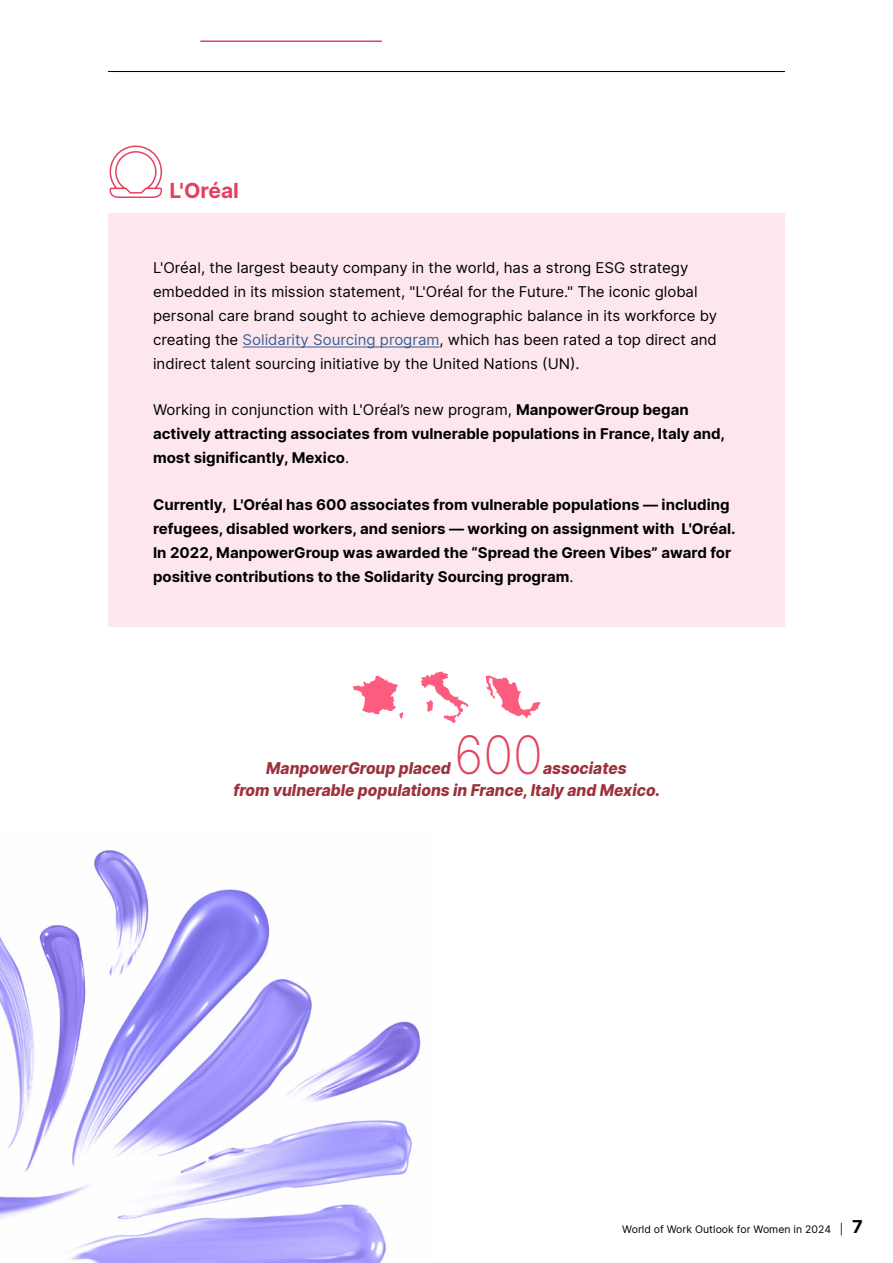
<style>
.page{position:relative;width:893px;height:1263px;background:#fff}
.page>*{position:absolute;margin:0;border:0;box-sizing:border-box;transform-origin:0 0}
.t1{font:200 52.5px "Inter";color:#e4415f;scale:.94 1}
.t2{font:700 21px "Inter";color:#e4415f}
.t3{font:italic 800 16.5px/22.5px "Inter";color:#9d323d;scale:.94 1}
.t4{font:700 15px/24px "Inter";color:#000}
.t5{font:15px/24px "Inter";color:#000}
.t6{font:10.5px "Inter";color:#000}
.s1{color:#386097}
.s2{font-weight:400}
.s3{font-weight:700;font-size:18px}
</style>
<div class="page">
<hr style="left:108px;top:71px;width:676px;height:1px;background:#000">
<hr style="left:200px;top:40px;width:182px;height:2px;background:#e4415f">
<img style="left:0;top:850px;width:421px;height:413px">
<div style="left:108px;top:213px;width:676px;height:414px;background:#fee7ec"></div>
<hr style="left:242px;top:346px;width:197px;height:2px;background:#386097">
<svg style="left:485px;top:676px;width:55px;height:43px"></svg>
<svg style="left:420px;top:671px;width:48px;height:52px"></svg>
<svg style="left:352px;top:676px;width:51px;height:43px"></svg>
<svg style="left:109px;top:145px;width:54px;height:53px"></svg>
<h2 class="t2" style="left:170px;top:175px;width:71px">L'Oréal</h2>
<p class="t5" style="left:153px;top:255px;width:565px">L'Oréal, the largest beauty company in the world, has a strong ESG strategy embedded in its mission statement, "L'Oréal for the Future." The iconic global personal care brand sought to achieve demographic balance in its workforce by creating the <span class="s1">Solidarity Sourcing program</span>, which has been rated a top direct and indirect talent sourcing initiative by the United Nations (UN).</p>
<p class="t4" style="left:153px;top:397px;width:573px"><span class="s2">Working in conjunction with L'Oréal’s new program,</span> ManpowerGroup began actively attracting associates from vulnerable populations in France, Italy and, most significantly, Mexico<span class="s2">.</span></p>
<p class="t4" style="left:153px;top:492px;width:584px">Currently, L'Oréal has 600 associates from vulnerable populations — including refugees, disabled workers, and seniors — working on assignment with L'Oréal.<br>In 2022, ManpowerGroup was awarded the “Spread the Green Vibes” award for positive contributions to the Solidarity Sourcing program<span class="s2">.</span></p>
<h1 class="t1" style="left:454px;top:717px;width:96px">600</h1>
<p class="t3" style="left:233px;top:756px;width:455px;text-indent:310px">associates from vulnerable populations in France, Italy and Mexico.</p>
<p class="t3" style="left:266px;top:756px;width:198px">ManpowerGroup placed</p>
<p class="t6" style="left:622px;top:1222px;width:242px">World of Work Outlook for Women in 2024 | <span class="s3">7</span></p>
</div>
